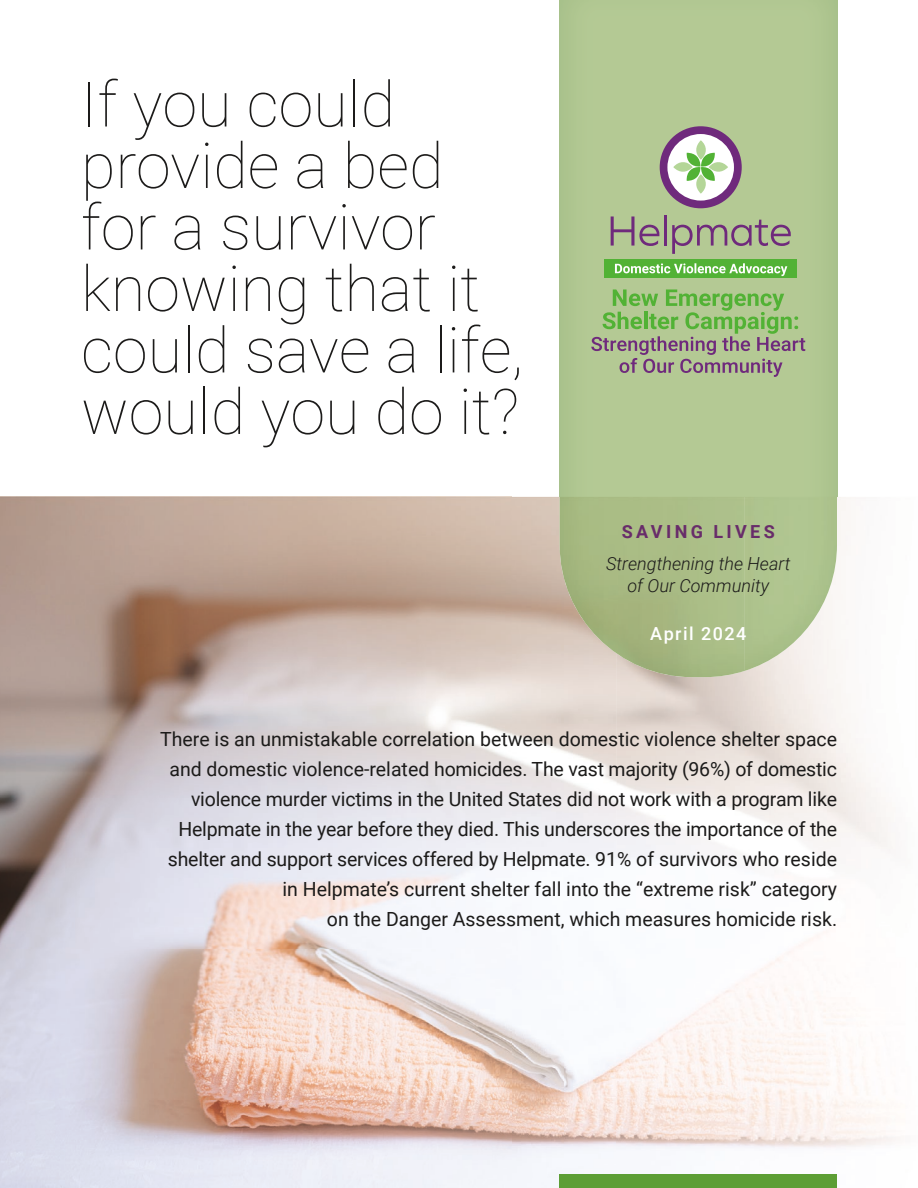
<style>
.page{position:relative;width:918px;height:1188px;background:#fff}
.page>*{position:absolute;margin:0;border:0;box-sizing:border-box;transform-origin:0 0}
.t1{font:100 63px/61.5px "Roboto";color:#1c1b1a}
.t2{font:19.5px/30px "Roboto";color:#1c1b1a;text-align:right}
.t3{font:italic 300 18px/31.5px "Roboto";color:#1c1b1a;text-align:center}
.t4{font:500 18px "Roboto";letter-spacing:.08em;color:#fff}
.s1{font-weight:700;font-style:normal;color:#682c6a}
</style>
<div class="page">
<img style="left:0;top:497px;width:564px;height:691px">
<img style="left:827px;top:497px;width:69px;height:678px">
<img style="left:564px;top:677px;width:52px;height:498px">
<img style="left:774px;top:671px;width:53px;height:504px">
<img style="left:616px;top:671px;width:158px;height:504px">
<img style="left:744px;top:497px;width:93px;height:174px">
<div style="left:560px;top:1175px;width:277px;height:13px;background:#5d9e35"></div>
<svg style="left:591px;top:289px;width:214px;height:88px;background:#9eb583"></svg>
<svg style="left:660px;top:126px;width:82px;height:82px"></svg>
<svg style="left:611px;top:216px;width:48px;height:30px"></svg>
<hr style="left:664px;top:215px;width:3px;height:31px;background:#6f2a7c">
<svg style="left:672px;top:220px;width:119px;height:34px;background:#a4a58e"></svg>
<div style="left:604px;top:259px;width:193px;height:19px;background:#52b235"></div>
<svg style="left:615px;top:263px;width:172px;height:13px"></svg>
<p class="t1" style="left:81px;top:71px;width:444px">If you could provide a bed for a survivor knowing that it could save a life, would you do it?</p>
<p class="t3" style="left:606px;top:516px;width:186px"><span class="s1">SAVING LIVES<br></span>Strengthening the Heart</p>
<p class="t3" style="left:627px;top:570px;width:143px">of Our Community</p>
<p class="t4" style="left:650px;top:621px;width:97px">April 2024</p>
<p class="t2" style="left:160px;top:723px;width:679px">There is an unmistakable correlation between domestic violence shelter space and domestic violence-related homicides. The vast majority (96%) of domestic violence murder victims in the United States did not work with a program like Helpmate in the year before they died. This underscores the importance of the shelter and support services offered by Helpmate. 91% of survivors who reside in Helpmate’s current shelter fall into the “extreme risk” category<br>on the Danger Assessment, which measures homicide risk.</p>
</div>
